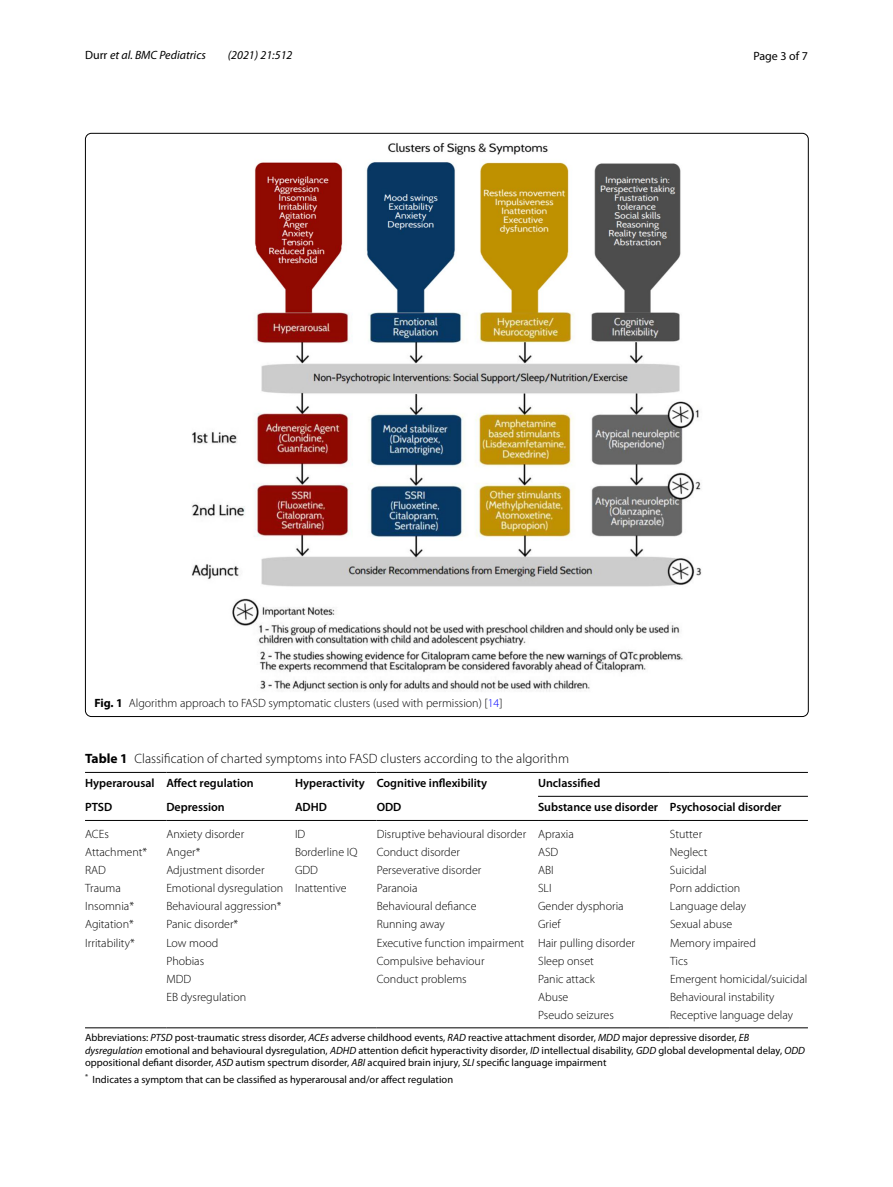
<style>
.page{position:relative;width:893px;height:1187px;background:#fff}
.page>*{position:absolute;margin:0;border:0;box-sizing:border-box;transform-origin:0 0}
.t1{font:300 13.5px "Myriad Pro";color:#000}
.t2{font:300 12px "Myriad Pro";color:#000}
.t3{font:600 12px "Myriad Pro";color:#000}
.t4{font:italic 12px "Myriad Pro";color:#000}
.t5{font:12px "Myriad Pro";color:#000}
.t6{font:10.5px/12.8px "Myriad Pro";color:#000}
.s1{font-style:normal}
.s2{font-weight:700}
.s3{color:#00f}
.s4{font-style:italic}
</style>
<div class="page">
<img style="left:192px;top:143px;width:510px;height:549px">
<hr style="left:85px;top:772px;width:81px;height:1px;background:#000">
<hr style="left:166px;top:772px;width:129px;height:1px;background:#000">
<hr style="left:295px;top:772px;width:82px;height:1px;background:#000">
<hr style="left:377px;top:772px;width:161px;height:1px;background:#000">
<hr style="left:538px;top:772px;width:132px;height:1px;background:#000">
<hr style="left:670px;top:772px;width:138px;height:1px;background:#000">
<hr style="left:85px;top:820px;width:81px;height:1px;background:#000">
<hr style="left:166px;top:820px;width:129px;height:1px;background:#000">
<hr style="left:295px;top:820px;width:82px;height:1px;background:#000">
<hr style="left:377px;top:820px;width:161px;height:1px;background:#000">
<hr style="left:538px;top:820px;width:132px;height:1px;background:#000">
<hr style="left:670px;top:820px;width:138px;height:1px;background:#000">
<hr style="left:85px;top:1027px;width:81px;height:1px;background:#000">
<hr style="left:166px;top:1027px;width:129px;height:1px;background:#000">
<hr style="left:295px;top:1027px;width:82px;height:1px;background:#000">
<hr style="left:377px;top:1027px;width:161px;height:1px;background:#000">
<hr style="left:538px;top:1027px;width:132px;height:1px;background:#000">
<hr style="left:670px;top:1027px;width:138px;height:1px;background:#000">
<hr style="left:538px;top:796px;width:270px;height:1px;background:#000">
<p class="t4" style="left:85px;top:48px;width:122px"><span class="s1">Durr</span> et al. BMC Pediatrics</p>
<p class="t4" style="left:228px;top:48px;width:66px">(2021) 21:512</p>
<p class="t5" style="left:753px;top:48px;width:56px">Page 3 of 7</p>
<p class="t2" style="left:94px;top:696px;width:410px"><span class="s2">Fig. 1</span> Algorithm approach to FASD symptomatic clusters (used with permission) [<span class="s3">14</span>]</p>
<p class="t1" style="left:85px;top:750px;width:486px"><span class="s2">Table 1</span> Classification of charted symptoms into FASD clusters according to the algorithm</p>
<p class="t3" style="left:85px;top:775px;width:170px">Hyperarousal Affect regulation</p>
<p class="t3" style="left:295px;top:775px;width:194px">Hyperactivity Cognitive inflexibility</p>
<p class="t3" style="left:538px;top:775px;width:64px">Unclassified</p>
<p class="t3" style="left:85px;top:799px;width:29px">PTSD</p>
<p class="t3" style="left:166px;top:799px;width:60px">Depression</p>
<p class="t3" style="left:295px;top:799px;width:34px">ADHD</p>
<p class="t3" style="left:377px;top:799px;width:26px">ODD</p>
<p class="t3" style="left:538px;top:799px;width:245px">Substance use disorder Psychosocial disorder</p>
<p class="t2" style="left:85px;top:827px;width:25px">ACEs</p>
<p class="t2" style="left:166px;top:827px;width:79px">Anxiety disorder</p>
<p class="t2" style="left:295px;top:827px;width:12px">ID</p>
<p class="t2" style="left:377px;top:827px;width:199px">Disruptive behavioural disorder Apraxia</p>
<p class="t2" style="left:670px;top:827px;width:34px">Stutter</p>
<p class="t2" style="left:85px;top:845px;width:64px">Attachment*</p>
<p class="t2" style="left:166px;top:845px;width:36px">Anger*</p>
<p class="t2" style="left:295px;top:845px;width:64px">Borderline IQ</p>
<p class="t2" style="left:377px;top:845px;width:85px">Conduct disorder</p>
<p class="t2" style="left:538px;top:845px;width:22px">ASD</p>
<p class="t2" style="left:670px;top:845px;width:39px">Neglect</p>
<p class="t2" style="left:85px;top:863px;width:22px">RAD</p>
<p class="t2" style="left:166px;top:863px;width:100px">Adjustment disorder</p>
<p class="t2" style="left:295px;top:863px;width:25px">GDD</p>
<p class="t2" style="left:377px;top:863px;width:106px">Perseverative disorder</p>
<p class="t2" style="left:538px;top:863px;width:17px">ABI</p>
<p class="t2" style="left:670px;top:863px;width:38px">Suicidal</p>
<p class="t2" style="left:85px;top:881px;width:37px">Trauma</p>
<p class="t2" style="left:166px;top:881px;width:182px">Emotional dysregulation Inattentive</p>
<p class="t2" style="left:377px;top:881px;width:42px">Paranoia</p>
<p class="t2" style="left:538px;top:881px;width:15px">SLI</p>
<p class="t2" style="left:670px;top:881px;width:72px">Porn addiction</p>
<p class="t2" style="left:85px;top:899px;width:50px">Insomnia*</p>
<p class="t2" style="left:166px;top:899px;width:117px">Behavioural aggression*</p>
<p class="t2" style="left:377px;top:899px;width:101px">Behavioural defiance</p>
<p class="t2" style="left:538px;top:899px;width:87px">Gender dysphoria</p>
<p class="t2" style="left:670px;top:899px;width:78px">Language delay</p>
<p class="t2" style="left:85px;top:917px;width:50px">Agitation*</p>
<p class="t2" style="left:166px;top:917px;width:73px">Panic disorder*</p>
<p class="t2" style="left:377px;top:917px;width:70px">Running away</p>
<p class="t2" style="left:538px;top:917px;width:24px">Grief</p>
<p class="t2" style="left:670px;top:917px;width:64px">Sexual abuse</p>
<p class="t2" style="left:85px;top:935px;width:51px">Irritability*</p>
<p class="t2" style="left:166px;top:935px;width:53px">Low mood</p>
<p class="t2" style="left:377px;top:935px;width:260px">Executive function impairment Hair pulling disorder</p>
<p class="t2" style="left:670px;top:935px;width:87px">Memory impaired</p>
<p class="t2" style="left:166px;top:954px;width:39px">Phobias</p>
<p class="t2" style="left:377px;top:954px;width:109px">Compulsive behaviour</p>
<p class="t2" style="left:538px;top:954px;width:57px">Sleep onset</p>
<p class="t2" style="left:670px;top:954px;width:19px">Tics</p>
<p class="t2" style="left:166px;top:972px;width:26px">MDD</p>
<p class="t2" style="left:377px;top:972px;width:92px">Conduct problems</p>
<p class="t2" style="left:538px;top:972px;width:58px">Panic attack</p>
<p class="t2" style="left:670px;top:972px;width:139px">Emergent homicidal/suicidal</p>
<p class="t2" style="left:166px;top:990px;width:81px">EB dysregulation</p>
<p class="t2" style="left:538px;top:990px;width:32px">Abuse</p>
<p class="t2" style="left:670px;top:990px;width:106px">Behavioural instability</p>
<p class="t2" style="left:538px;top:1008px;width:77px">Pseudo seizures</p>
<p class="t2" style="left:670px;top:1008px;width:125px">Receptive language delay</p>
<p class="t6" style="left:85px;top:1030px;width:721px">Abbreviations: <span class="s4">PTSD</span> post-traumatic stress disorder, <span class="s4">ACEs</span> adverse childhood events, <span class="s4">RAD</span> reactive attachment disorder, <span class="s4">MDD</span> major depressive disorder, <span class="s4">EB dysregulation</span> emotional and behavioural dysregulation, <span class="s4">ADHD</span> attention deficit hyperactivity disorder, <span class="s4">ID</span> intellectual disability, <span class="s4">GDD</span> global developmental delay, <span class="s4">ODD </span>oppositional defiant disorder, <span class="s4">ASD</span> autism spectrum disorder, <span class="s4">ABI</span> acquired brain injury, <span class="s4">SLI</span> specific language impairment</p>
<p class="t6" style="left:85px;top:1073px;width:370px"><sup>*</sup> Indicates a symptom that can be classified as hyperarousal and/or affect regulation</p>
</div>
